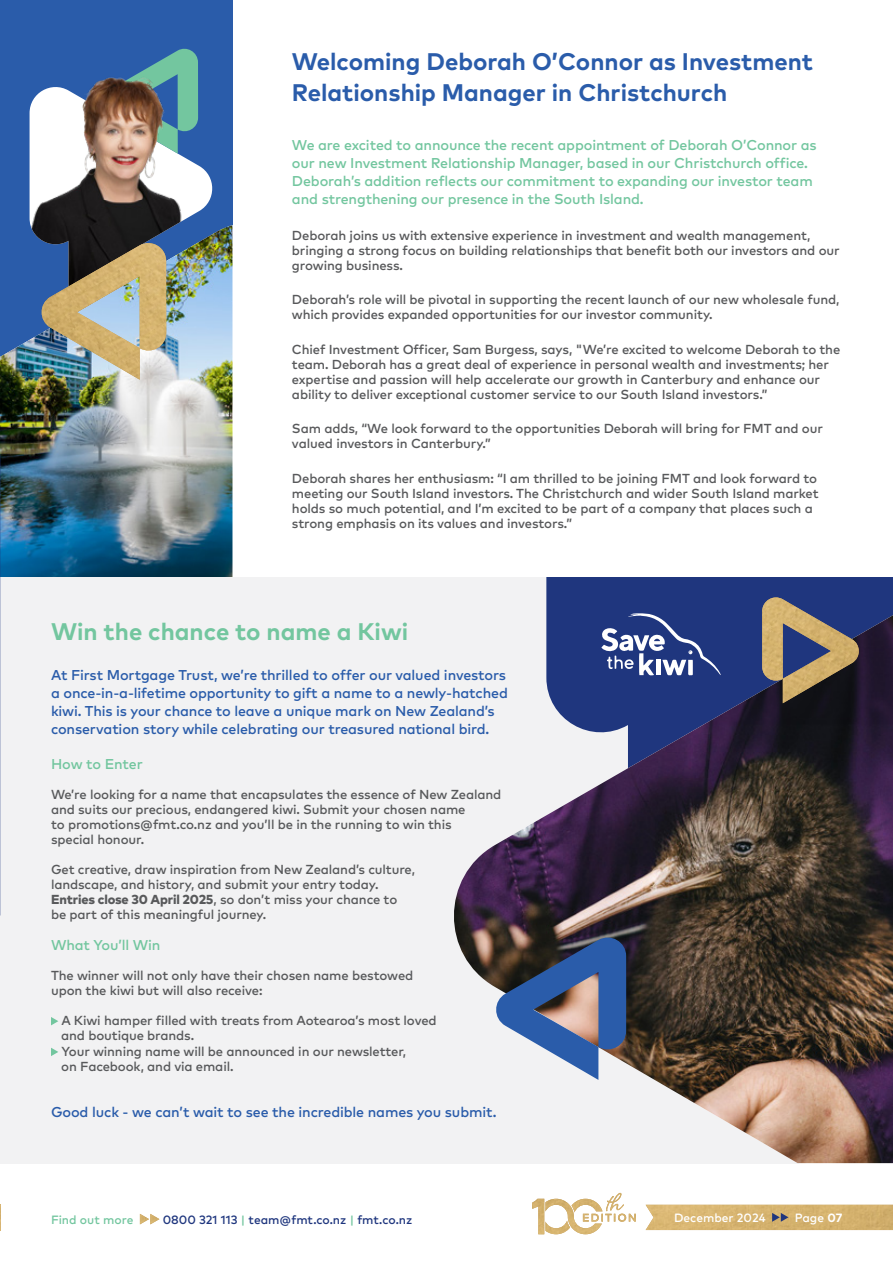
<style>
.page{position:relative;width:893px;height:1263px;background:#fff}
.page>*{position:absolute;margin:0;border:0;box-sizing:border-box;transform-origin:0 0}
.t1{font:700 24px/31.5px "Mark OT";color:#2a5caa}
.t2{font:700 24px "Mark OT";color:#73c69f}
.t3{font:14.25px/18px "Mark OT Medium";letter-spacing:-.01em;color:#2a5caa}
.t4{font:14.25px/18px "Mark OT Medium";letter-spacing:-.01em;color:#73c69f}
.t5{font:13.05px/15px "Mark OT Medium";letter-spacing:-.01em;color:#58595b}
.t6{font:12px "Mark OT Medium";color:#1f367e}
.t7{font:12px "Mark OT Medium";color:#fff}
.t8{font:12px "Mark OT Medium";color:#73c69f}
.s1{font-family:"Mark OT";font-weight:800}
.s2{color:#73c69f}
.s3{font-family:"Mark OT";font-weight:700}
</style>
<div class="page">
<div style="left:0;top:0;width:232px;height:577px;background:#2a5caa"></div>
<img style="left:0;top:225px;width:232px;height:352px">
<div style="left:0;top:577px;width:893px;height:586px;background:#f2f2f3"></div>
<div style="left:546px;top:577px;width:347px;height:38px;background:#1f367e"></div>
<img style="left:454px;top:615px;width:439px;height:548px">
<svg style="left:646px;top:1205px;width:247px;height:25px;background:#d4b372"></svg>
<svg style="left:532px;top:1193px;width:104px;height:41px"></svg>
<img style="left:571px;top:1199px;width:31px;height:13px">
<svg style="left:0;top:1205px;width:1px;height:25px"></svg>
<svg style="left:140px;top:1214px;width:19px;height:10px"></svg>
<svg style="left:493px;top:933px;width:133px;height:147px"></svg>
<svg style="left:601px;top:613px;width:120px;height:62px"></svg>
<svg style="left:51px;top:1017px;width:7px;height:8px"></svg>
<svg style="left:51px;top:1048px;width:7px;height:8px"></svg>
<svg style="left:762px;top:594px;width:99px;height:3px"></svg>
<img style="left:762px;top:597px;width:99px;height:106px">
<img style="left:30px;top:48px;width:187px;height:332px">
<img style="left:39px;top:243px;width:127px;height:137px">
<h1 class="t1" style="left:292px;top:45px;width:522px">Welcoming Deborah O’Connor as Investment<br>Relationship Manager in Christchurch</h1>
<p class="t4" style="left:292px;top:135px;width:526px">We are excited to announce the recent appointment of Deborah O’Connor as our new Investment Relationship Manager, based in our Christchurch office.<br>Deborah’s addition reflects our commitment to expanding our investor team and strengthening our presence in the South Island.</p>
<p class="t5" style="left:292px;top:227px;width:549px">Deborah joins us with extensive experience in investment and wealth management, bringing a strong focus on building relationships that benefit both our investors and our growing business.</p>
<p class="t5" style="left:292px;top:292px;width:549px">Deborah’s role will be pivotal in supporting the recent launch of our new wholesale fund, which provides expanded opportunities for our investor community.</p>
<p class="t5" style="left:292px;top:341px;width:550px">Chief Investment Officer, Sam Burgess, says, "We’re excited to welcome Deborah to the team. Deborah has a great deal of experience in personal wealth and investments; her expertise and passion will help accelerate our growth in Canterbury and enhance our ability to deliver exceptional customer service to our South Island investors.”</p>
<p class="t5" style="left:292px;top:421px;width:532px">Sam adds, “We look forward to the opportunities Deborah will bring for FMT and our valued investors in Canterbury.”</p>
<p class="t5" style="left:292px;top:470px;width:528px">Deborah shares her enthusiasm: “I am thrilled to be joining FMT and look forward to meeting our South Island investors. The Christchurch and wider South Island market holds so much potential, and I’m excited to be part of a company that places such a strong emphasis on its values and investors.”</p>
<h1 class="t2" style="left:51px;top:616px;width:359px">Win the chance to name a Kiwi</h1>
<p class="t3" style="left:51px;top:666px;width:458px">At First Mortgage Trust, we’re thrilled to offer our valued investors a once-in-a-lifetime opportunity to gift a name to a newly-hatched kiwi. This is your chance to leave a unique mark on New Zealand’s conservation story while celebrating our treasured national bird.</p>
<p class="t4" style="left:51px;top:754px;width:93px">How to Enter</p>
<p class="t5" style="left:51px;top:786px;width:452px">We’re looking for a name that encapsulates the essence of New Zealand and suits our precious, endangered kiwi. Submit your chosen name<br>to promotions@fmt.co.nz and you’ll be in the running to win this<br>special honour.</p>
<p class="t5" style="left:51px;top:861px;width:365px">Get creative, draw inspiration from New Zealand’s culture, landscape, and history, and submit your entry today.<br><span class="s1">Entries close 30 April 2025</span>, so don’t miss your chance to be part of this meaningful journey.</p>
<p class="t4" style="left:51px;top:935px;width:111px">What You’ll Win</p>
<p class="t5" style="left:51px;top:967px;width:364px">The winner will not only have their chosen name bestowed upon the kiwi but will also receive:</p>
<p class="t5" style="left:61px;top:1013px;width:377px">A Kiwi hamper filled with treats from Aotearoa’s most loved and boutique brands.<br>Your winning name will be announced in our newsletter,<br>on Facebook, and via email.</p>
<p class="t3" style="left:51px;top:1102px;width:447px">Good luck - we can’t wait to see the incredible names you submit.</p>
<p class="t8" style="left:51px;top:1212px;width:84px">Find out more</p>
<p class="t6" style="left:163px;top:1212px;width:251px">0800 321 113 <span class="s2">|</span> team@fmt.co.nz <span class="s2">|</span> fmt.co.nz</p>
<p class="t7" style="left:674px;top:1210px;width:93px">December 2024</p>
<p class="t7" style="left:795px;top:1210px;width:49px">Page <span class="s3">07</span></p>
</div>
